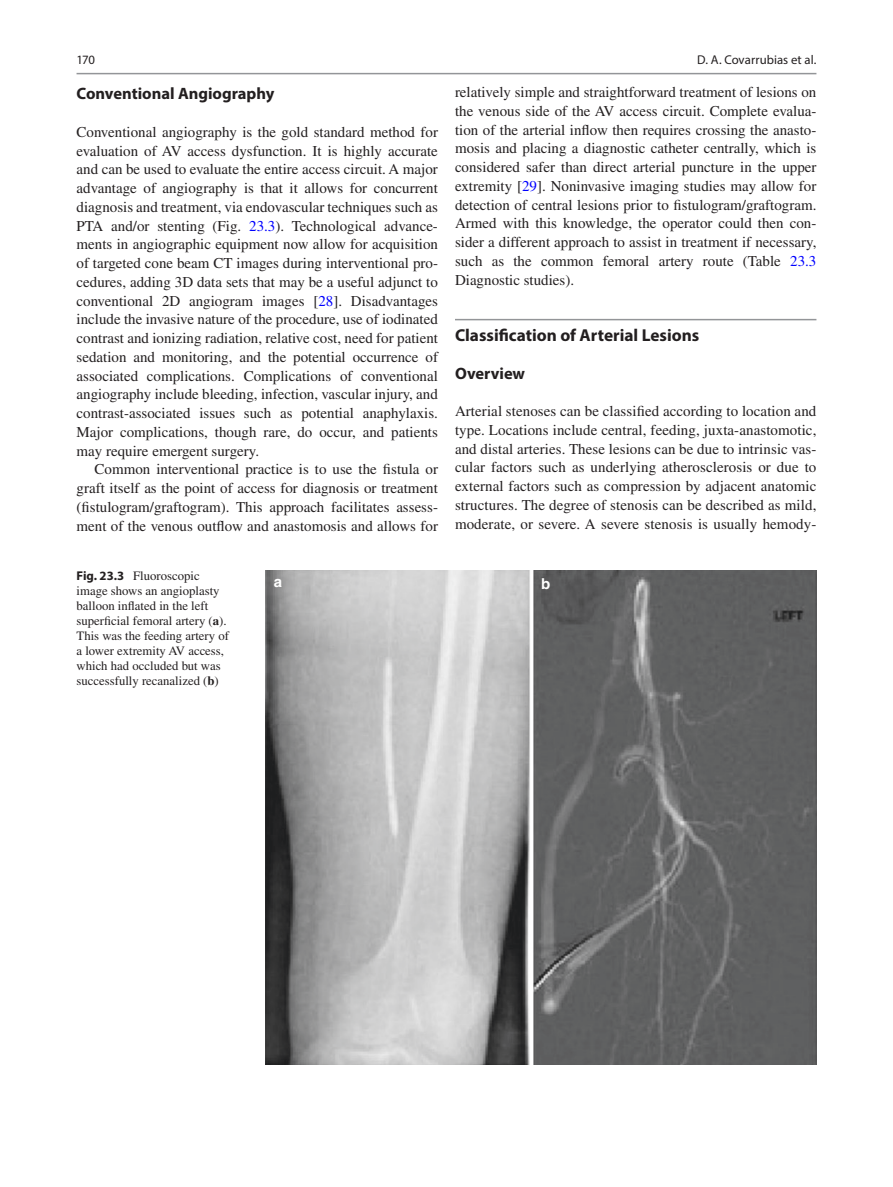
<style>
.page{position:relative;width:893px;height:1187px;background:#fff}
.page>*{position:absolute;margin:0;border:0;box-sizing:border-box;transform-origin:0 0}
.t1{font:700 17.25px "Myriad Pro";color:#231f20}
.t2{font:700 16.5px "Myriad Pro";color:#231f20}
.t3{font:15px/18.8px "Times LT Std";color:#231f20;text-align:justify}
.t4{font:700 15px "Helvetica";color:#fff}
.t5{font:12.75px/15px "Times LT Std";color:#231f20}
.t6{font:12.75px "Myriad Pro Regular 2";letter-spacing:.005em;color:#231f20}
.t7{font:12.75px "Myriad Pro";color:#231f20}
.s1{color:#00f}
.s2{font-family:"Myriad Pro";font-weight:700}
.s3{font-weight:700}
</style>
<div class="page">
<hr style="left:455px;top:319px;width:361px;height:1px;background:#939598">
<img style="left:266px;top:570px;width:550px;height:494px">
<hr style="left:77px;top:73px;width:739px;height:1px;background:#939598">
<p class="t7" style="left:77px;top:52px;width:20px">170</p>
<p class="t2" style="left:77px;top:83px;width:199px">Conventional Angiography</p>
<p class="t3" style="left:77px;top:122px;width:363px">Conventional angiography is the gold standard method for evaluation of AV access dysfunction. It is highly accurate and can be used to evaluate the entire access circuit. A major advantage of angiography is that it allows for concurrent diagnosis and treatment, via endovascular techniques such as PTA and/or stenting (Fig. <span class="s1">23.3</span>). Technological advance&shy;ments in angiographic equipment now allow for acquisition of targeted cone beam CT images during interventional pro&shy;cedures, adding 3D data sets that may be a useful adjunct to conventional 2D angiogram images [<span class="s1">28</span>]. Disadvantages include the invasive nature of the procedure, use of iodinated contrast and ionizing radiation, relative cost, need for patient sedation and monitoring, and the potential occurrence of associated complications. Complications of conventional angiography include bleeding, infection, vascular injury, and contrast-associated issues such as potential anaphylaxis.<br>Major complications, though rare, do occur, and patients may require emergent surgery.</p>
<p class="t3" style="left:77px;top:460px;width:363px;text-indent:18px">Common interventional practice is to use the fistula or graft itself as the point of access for diagnosis or treatment (fistulogram/graftogram). This approach facilitates assess&shy;ment of the venous outflow and anastomosis and allows for</p>
<p class="t6" style="left:697px;top:52px;width:121px">D. A. Covarrubias et al.</p>
<p class="t3" style="left:455px;top:83px;width:363px">relatively simple and straightforward treatment of lesions on the venous side of the AV access circuit. Complete evalua&shy;tion of the arterial inflow then requires crossing the anasto&shy;mosis and placing a diagnostic catheter centrally, which is considered safer than direct arterial puncture in the upper extremity [<span class="s1">29</span>]. Noninvasive imaging studies may allow for detection of central lesions prior to fistulogram/graftogram.<br>Armed with this knowledge, the operator could then con&shy;sider a different approach to assist in treatment if necessary, such as the common femoral artery route (Table <span class="s1">23.3<br></span>Diagnostic studies).</p>
<p class="t1" style="left:455px;top:324px;width:246px">Classification of Arterial Lesions</p>
<p class="t2" style="left:455px;top:362px;width:72px">Overview</p>
<p class="t3" style="left:455px;top:401px;width:363px">Arterial stenoses can be classified according to location and type. Locations include central, feeding, juxta-anastomotic, and distal arteries. These lesions can be due to intrinsic vas&shy;cular factors such as underlying atherosclerosis or due to external factors such as compression by adjacent anatomic structures. The degree of stenosis can be described as mild, moderate, or severe. A severe stenosis is usually hemody-</p>
<p class="t5" style="left:77px;top:567px;width:154px"><span class="s2">Fig. 23.3</span> Fluoroscopic image shows an angioplasty balloon inflated in the left superficial femoral artery (<span class="s3">a</span>).<br>This was the feeding artery of a lower extremity AV access, which had occluded but was successfully recanalized (<span class="s3">b</span>)</p>
<p class="t4" style="left:274px;top:572px;width:10px">a</p>
<p class="t4" style="left:541px;top:575px;width:11px">b</p>
</div>
